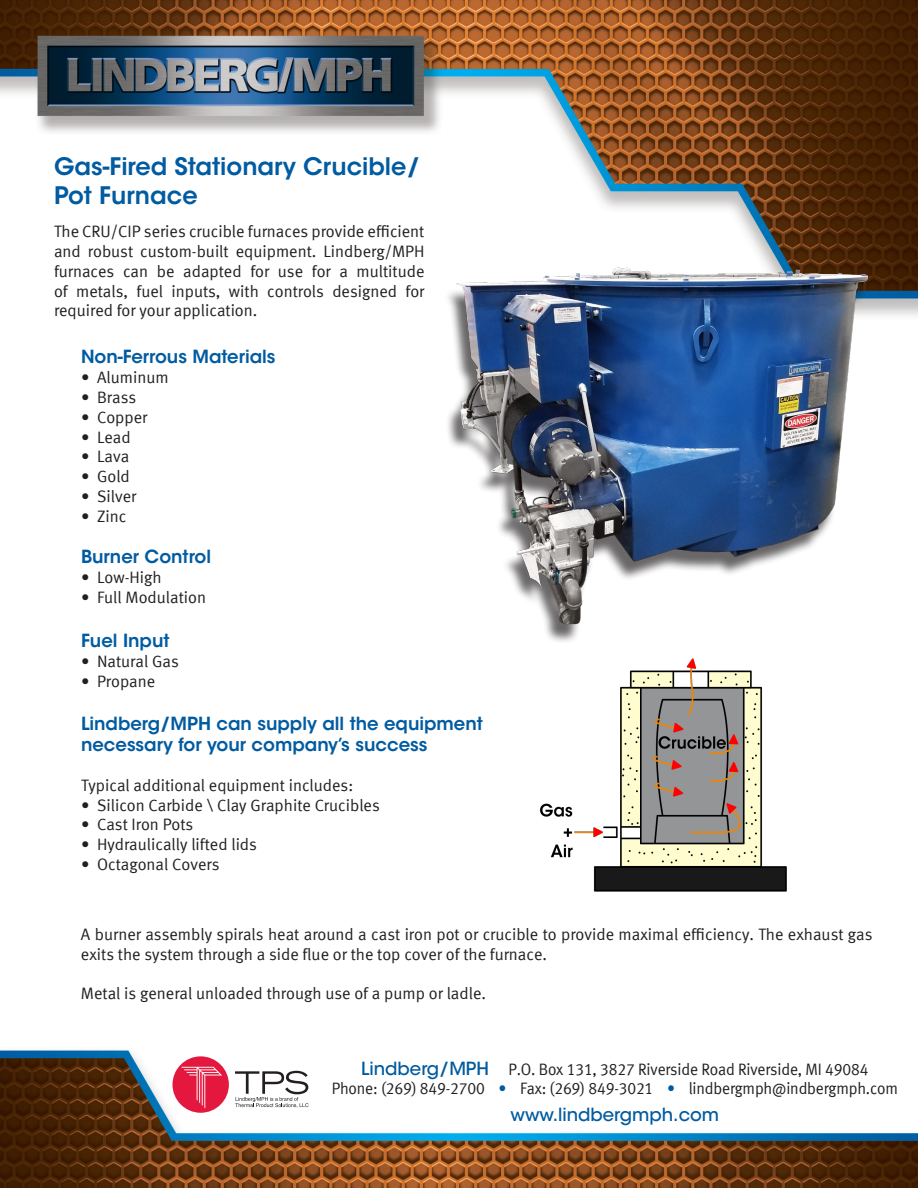
<style>
.page{position:relative;width:918px;height:1188px;background:#fff}
.page>*{position:absolute;margin:0;border:0;box-sizing:border-box;transform-origin:0 0}
.t1{font:600 24px/28.8px "ITC Avant Garde Std";color:#005ba1}
.t2{font:600 18px/21.6px "ITC Avant Garde Std";color:#005ba1}
.t3{font:500 18px "ITC Avant Garde Std";color:#015ba0}
.t4{font:16.5px/19.8px "Meta Normal LF";color:#231f20;text-align:justify}
.t5{font:16.5px/19.8px "Meta Normal LF";color:#231f20;text-align:center;scale:.95 1}
.s1{font-family:"ITC Avant Garde Std";font-weight:500;font-size:18px;color:#015ba0}
.s2{color:#015ba0}
</style>
<div class="page">
<img style="left:0;top:0;width:918px;height:1188px">
<div style="left:173px;top:1056px;width:56px;height:57px;background:#e4183e;border-radius:50%"></div>
<svg style="left:181px;top:1067px;width:41px;height:41px"></svg>
<svg style="left:235px;top:1071px;width:73px;height:37px"></svg>
<img style="left:403px;top:223px;width:515px;height:416px">
<img style="left:535px;top:639px;width:263px;height:273px">
<p class="t1" style="left:54px;top:152px;width:368px">Gas-Fired Stationary Crucible/<br>Pot Furnace</p>
<p class="t4" style="left:54px;top:221px;width:372px">The CRU/CIP series crucible furnaces provide efficient and robust custom-built equipment. Lindberg/MPH furnaces can be adapted for use for a multitude of metals, fuel inputs, with controls designed for required for your application.</p>
<p class="t2" style="left:81px;top:346px;width:196px">Non-Ferrous Materials</p>
<p class="t4" style="left:81px;top:367px;width:89px">• Aluminum</p>
<p class="t4" style="left:81px;top:387px;width:57px">• Brass</p>
<p class="t4" style="left:81px;top:407px;width:68px">• Copper</p>
<p class="t4" style="left:81px;top:427px;width:51px">• Lead</p>
<p class="t4" style="left:81px;top:447px;width:50px">• Lava</p>
<p class="t4" style="left:81px;top:466px;width:50px">• Gold</p>
<p class="t4" style="left:81px;top:486px;width:57px">• Silver</p>
<p class="t4" style="left:81px;top:506px;width:47px">• Zinc</p>
<p class="t2" style="left:81px;top:546px;width:132px">Burner Control</p>
<p class="t4" style="left:81px;top:567px;width:82px">• Low-High</p>
<p class="t4" style="left:81px;top:587px;width:127px">• Full Modulation</p>
<p class="t2" style="left:81px;top:630px;width:90px">Fuel Input</p>
<p class="t4" style="left:81px;top:651px;width:99px">• Natural Gas</p>
<p class="t4" style="left:81px;top:671px;width:76px">• Propane</p>
<p class="t2" style="left:81px;top:712px;width:403px">Lindberg/MPH can supply all the equipment necessary for your company’s success</p>
<p class="t4" style="left:81px;top:775px;width:274px">Typical additional equipment includes:</p>
<p class="t4" style="left:81px;top:795px;width:300px">• Silicon Carbide \ Clay Graphite Crucibles</p>
<p class="t4" style="left:81px;top:815px;width:114px">• Cast Iron Pots</p>
<p class="t4" style="left:81px;top:834px;width:178px">• Hydraulically lifted lids</p>
<p class="t4" style="left:81px;top:854px;width:140px">• Octagonal Covers</p>
<p class="t4" style="left:81px;top:924px;width:793px">A burner assembly spirals heat around a cast iron pot or crucible to provide maximal efficiency. The exhaust gas exits the system through a side flue or the top cover of the furnace.</p>
<p class="t4" style="left:81px;top:983px;width:406px">Metal is general unloaded through use of a pump or ladle.</p>
<p class="t5" style="left:332px;top:1059px;width:598px"><span class="s1">Lindberg/MPH</span> P.O. Box 131, 3827 Riverside Road Riverside, MI 49084<br>Phone: (269) 849-2700 <span class="s2">•</span> Fax: (269) 849-3021 <span class="s2">•</span> lindbergmph@indbergmph.com</p>
<p class="t3" style="left:511px;top:1103px;width:210px">www.lindbergmph.com</p>
</div>
